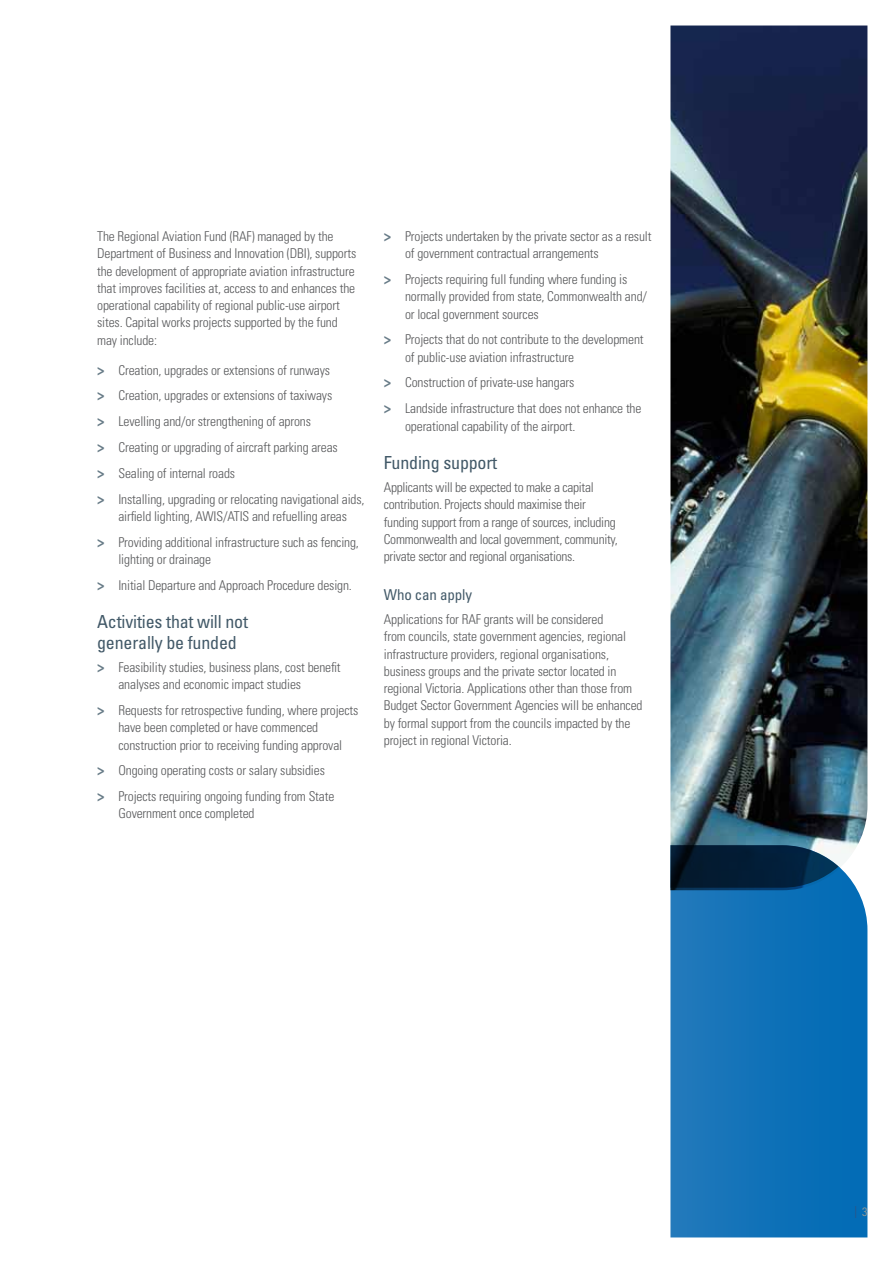
<style>
.page{position:relative;width:893px;height:1263px;background:#fff}
.page>*{position:absolute;margin:0;border:0;box-sizing:border-box;transform-origin:0 0}
.t1{font:condensed 18px/21px "Univers";letter-spacing:-.01em;color:#425968}
.t2{font:condensed 15px "Univers";letter-spacing:-.01em;color:#425968}
.t3{font:300 condensed 13.5px/17.2px "Univers";letter-spacing:-.01em;color:#58595b}
.t4{font:300 condensed 12px "Univers";color:#33507e}
.s1{font-weight:700;font-size:15px;color:#677b87}
.s2{color:#a99f8e}
</style>
<div class="page">
<svg style="left:670px;top:890px;width:197px;height:347px;background:#1172b8"></svg>
<img style="left:670px;top:26px;width:197px;height:864px">
<svg style="left:670px;top:845px;width:169px;height:43px;background:#0f2d48"></svg>
<p class="t3" style="left:97px;top:228px;width:261px">The Regional Aviation Fund (RAF) managed by the Department of Business and Innovation (DBI), supports the development of appropriate aviation infrastructure that improves facilities at, access to and enhances the operational capability of regional public-use airport sites. Capital works projects supported by the fund may include:</p>
<p class="t3" style="left:97px;top:357px;width:269px;line-height:25.8px"><span class="s1">&gt;</span> Creation, upgrades or extensions of runways<br><span class="s1">&gt;</span> Creation, upgrades or extensions of taxiways<br><span class="s1">&gt;</span> Levelling and/or strengthening of aprons<br><span class="s1">&gt;</span> Creating or upgrading of aircraft parking areas<br><span class="s1">&gt;</span> Sealing of internal roads<br><span class="s1">&gt;</span> Installing, upgrading or relocating navigational aids,</p>
<p class="t3" style="left:97px;top:503px;width:263px;line-height:25.8px;text-indent:21px">airfield lighting, AWIS/ATIS and refuelling areas<br><span class="s1">&gt;</span> Providing additional infrastructure such as fencing,</p>
<p class="t3" style="left:97px;top:546px;width:256px;line-height:25.8px;text-indent:21px">lighting or drainage<br><span class="s1">&gt;</span> Initial Departure and Approach Procedure design.</p>
<h1 class="t1" style="left:97px;top:610px;width:152px">Activities that will not generally be funded</h1>
<p class="t3" style="left:118px;top:659px;width:224px;text-indent:-21px"><span class="s1">&gt;</span> Feasibility studies, business plans, cost benefit analyses and economic impact studies</p>
<p class="t3" style="left:118px;top:702px;width:242px;text-indent:-21px"><span class="s1">&gt;</span> Requests for retrospective funding, where projects have been completed or have commenced construction prior to receiving funding approval</p>
<p class="t3" style="left:97px;top:758px;width:239px;line-height:25.8px"><span class="s1">&gt;</span> Ongoing operating costs or salary subsidies <span class="s1">&gt;</span> Projects requiring ongoing funding from State</p>
<p class="t3" style="left:118px;top:805px;width:138px">Government once completed</p>
<p class="t3" style="left:405px;top:228px;width:248px;text-indent:-21px"><span class="s1">&gt;</span> Projects undertaken by the private sector as a result of government contractual arrangements</p>
<p class="t3" style="left:405px;top:271px;width:243px;text-indent:-21px"><span class="s1">&gt;</span> Projects requiring full funding where funding is normally provided from state, Commonwealth and/ or local government sources</p>
<p class="t3" style="left:405px;top:331px;width:240px;text-indent:-21px"><span class="s1">&gt;</span> Projects that do not contribute to the development of public-use aviation infrastructure</p>
<p class="t3" style="left:384px;top:370px;width:259px;line-height:25.8px"><span class="s1">&gt;</span> Construction of private-use hangars<br><span class="s1">&gt;</span> Landside infrastructure that does not enhance the</p>
<p class="t3" style="left:405px;top:417px;width:172px">operational capability of the airport.</p>
<h1 class="t1" style="left:384px;top:451px;width:115px">Funding support</h1>
<p class="t3" style="left:384px;top:479px;width:236px">Applicants will be expected to make a capital contribution. Projects should maximise their funding support from a range of sources, including Commonwealth and local government, community, private sector and regional organisations.</p>
<p class="t2" style="left:384px;top:586px;width:90px">Who can apply</p>
<p class="t3" style="left:384px;top:611px;width:260px">Applications for RAF grants will be considered<br>from councils, state government agencies, regional infrastructure providers, regional organisations, business groups and the private sector located in regional Victoria. Applications other than those from Budget Sector Government Agencies will be enhanced by formal support from the councils impacted by the project in regional Victoria.</p>
<p class="t4" style="left:854px;top:1203px;width:14px">| <span class="s2">3</span></p>
</div>
